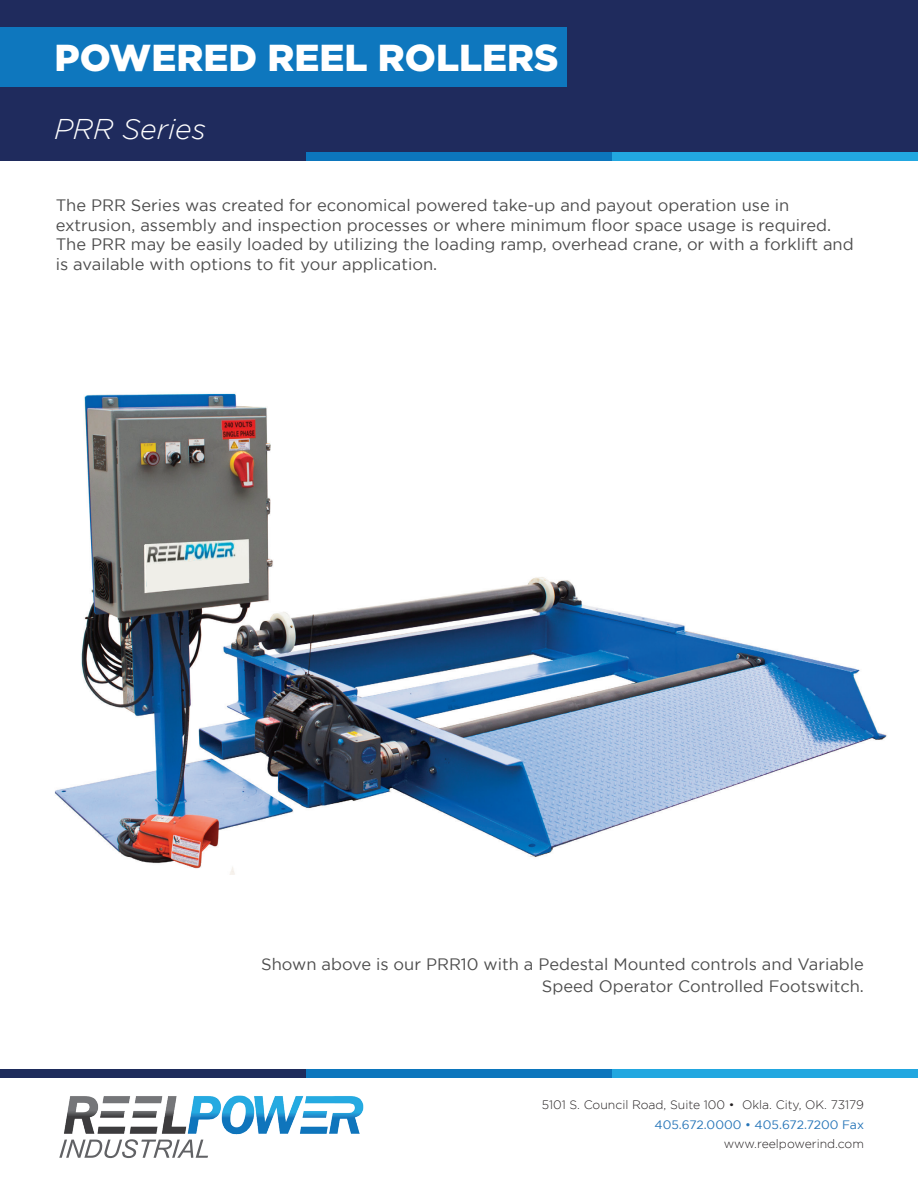
<style>
.page{position:relative;width:918px;height:1188px;background:#fff}
.page>*{position:absolute;margin:0;border:0;box-sizing:border-box;transform-origin:0 0}
.t1{font:900 37.5px "Gotham";color:#fff}
.t2{font:italic 300 28.5px "Gotham";color:#fff}
.t3{font:16.5px/19.5px "Gotham";color:#4d4d4d}
.t4{font:300 12.15px "Gotham";color:#231f20}
.t5{font:12.15px "Gotham";color:#2675b8}
</style>
<div class="page">
<img style="left:59px;top:1095px;width:305px;height:64px">
<div style="left:0;top:0;width:918px;height:160px;background:#1f2b5d"></div>
<div style="left:612px;top:152px;width:306px;height:8px;background:#22a7e0"></div>
<div style="left:0;top:27px;width:567px;height:59px;background:#0e77be"></div>
<div style="left:306px;top:152px;width:306px;height:8px;background:#0c76bd"></div>
<div style="left:612px;top:1069px;width:306px;height:9px;background:#22a7e0"></div>
<div style="left:306px;top:1069px;width:306px;height:9px;background:#0c76bd"></div>
<div style="left:0;top:1069px;width:306px;height:9px;background:#1e2c5c"></div>
<img style="left:54px;top:393px;width:833px;height:481px">
<svg style="left:147px;top:557px;width:101px;height:34px;background:#dcdcd7"></svg>
<p class="t1" style="left:55px;top:36px;width:506px">POWERED REEL ROLLERS</p>
<p class="t2" style="left:54px;top:114px;width:154px">PRR Series</p>
<p class="t3" style="left:56px;top:195px;width:799px">The PRR Series was created for economical powered take-up and payout operation use in extrusion, assembly and inspection processes or where minimum floor space usage is required.<br>The PRR may be easily loaded by utilizing the loading ramp, overhead crane, or with a forklift and is available with options to fit your application.</p>
<p class="t3" style="left:261px;top:954px;width:604px">Shown above is our PRR10 with a Pedestal Mounted controls and Variable</p>
<p class="t3" style="left:542px;top:976px;width:324px">Speed Operator Controlled Footswitch.</p>
<p class="t4" style="left:542px;top:1098px;width:324px">5101 S. Council Road, Suite 100 • Okla. City, OK. 73179</p>
<p class="t5" style="left:655px;top:1118px;width:211px">405.672.0000 • 405.672.7200 Fax</p>
<p class="t4" style="left:724px;top:1137px;width:142px">www.reelpowerind.com</p>
</div>
